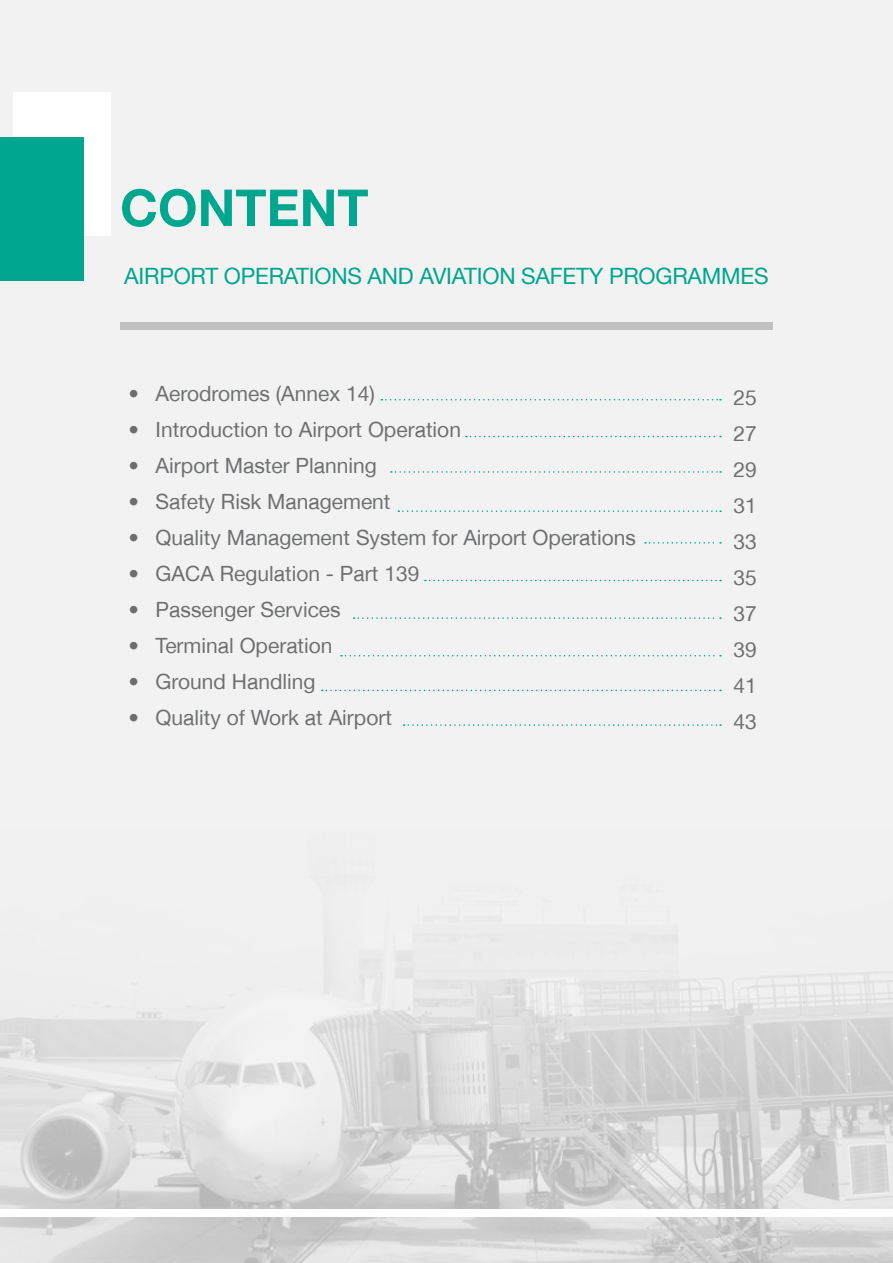
<style>
.page{position:relative;width:893px;height:1263px;background:#f2f2f2}
.page>*{position:absolute;margin:0;border:0;box-sizing:border-box;transform-origin:0 0}
.t1{font:700 51px "Helvetica Neue LT Arabic";color:#00a68d}
.t2{font:22.5px "Helvetica Neue LT Arabic";letter-spacing:-.01em;color:#00a68d}
.t3{font:21px/36px "Helvetica Neue LT Arabic";color:#6e6f71;text-align:justify}
</style>
<div class="page">
<img style="left:0;top:724px;width:893px;height:539px">
<div style="left:13px;top:92px;width:98px;height:143px;background:#fff"></div>
<div style="left:0;top:138px;width:83px;height:143px;background:#00a68d"></div>
<div style="left:0;top:1209px;width:893px;height:7px;background:#fff"></div>
<div style="left:120px;top:322px;width:653px;height:8px;background:#c1c1c2"></div>
<svg style="left:322px;top:690px;width:399px;height:1px"></svg>
<svg style="left:404px;top:724px;width:317px;height:2px"></svg>
<svg style="left:466px;top:436px;width:255px;height:1px"></svg>
<svg style="left:391px;top:471px;width:330px;height:2px"></svg>
<svg style="left:398px;top:510px;width:323px;height:2px"></svg>
<svg style="left:425px;top:580px;width:296px;height:1px"></svg>
<svg style="left:354px;top:617px;width:367px;height:2px"></svg>
<svg style="left:341px;top:655px;width:380px;height:1px"></svg>
<svg style="left:645px;top:542px;width:76px;height:2px"></svg>
<svg style="left:381px;top:399px;width:340px;height:1px"></svg>
<h1 class="t1" style="left:120px;top:179px;width:250px">CONTENT</h1>
<p class="t2" style="left:124px;top:263px;width:646px">AIRPORT OPERATIONS AND AVIATION SAFETY PROGRAMMES</p>
<p class="t3" style="left:129px;top:376px;width:248px">• Aerodromes (Annex 14)</p>
<p class="t3" style="left:129px;top:412px;width:334px">• Introduction to Airport Operation</p>
<p class="t3" style="left:129px;top:448px;width:250px">• Airport Master Planning</p>
<p class="t3" style="left:129px;top:484px;width:263px">• Safety Risk Management</p>
<p class="t3" style="left:129px;top:520px;width:509px">• Quality Management System for Airport Operations</p>
<p class="t3" style="left:129px;top:556px;width:292px">• GACA Regulation - Part 139</p>
<p class="t3" style="left:129px;top:592px;width:214px">• Passenger Services</p>
<p class="t3" style="left:129px;top:628px;width:205px">• Terminal Operation</p>
<p class="t3" style="left:129px;top:664px;width:188px">• Ground Handling</p>
<p class="t3" style="left:129px;top:700px;width:265px">• Quality of Work at Airport</p>
<p class="t3" style="left:733px;top:379px;width:25px">25<br>27<br>29<br>31<br>33<br>35<br>37<br>39<br>41<br>43</p>
</div>
